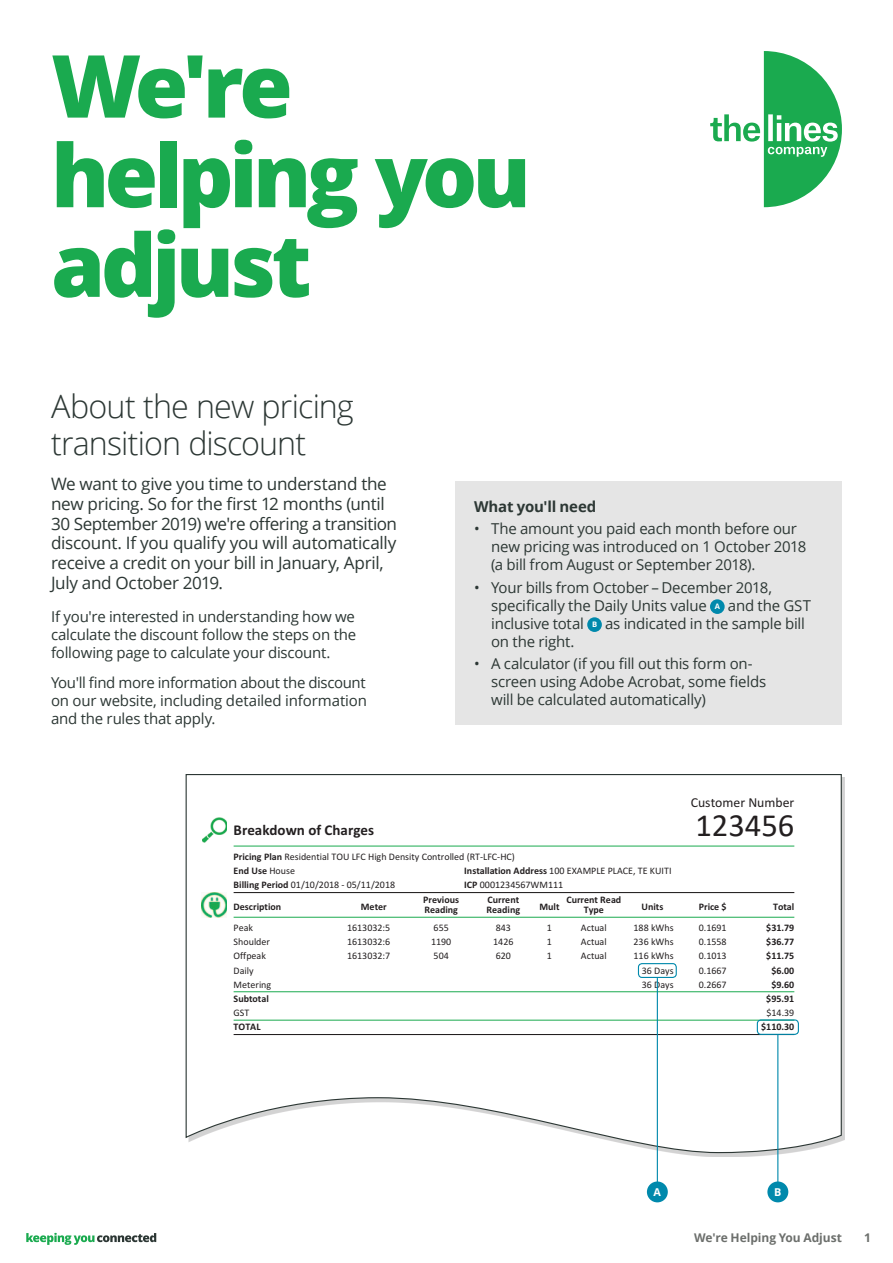
<style>
.page{position:relative;width:893px;height:1263px;background:#fff}
.page>*{position:absolute;margin:0;border:0;box-sizing:border-box;transform-origin:0 0}
.t1{font:800 87px/89.6px "Open Sans";letter-spacing:-.05em;color:#1aaa4f}
.t2{font:32.55px "Calibri";color:#231f20}
.t3{font:300 32.25px/37px "Open Sans";letter-spacing:-.025em;color:#2c3734}
.t4{font:17.1px/19.6px "Open Sans";letter-spacing:-.02em;color:#2c3734}
.t5{font:15px/18px "Open Sans";letter-spacing:-.015em;color:#2c3734}
.t6{font:700 15px "Calibri";color:#231f20}
.t7{font:700 15px "Open Sans";letter-spacing:-.015em;color:#2c3734}
.t8{font:13.8px "Calibri";color:#231f20}
.t9{font:700 12px "Open Sans";letter-spacing:-.005em;color:#6c6f6c}
.t10{font:700 10.8px "Open Sans";color:#fff}
.t11{font:10.05px/14.2px "Calibri";color:#231f20}
.t12{font:700 10.05px/10.6px "Calibri";color:#231f20}
.s1{font-weight:700;font-size:7.5px;color:#fff}
.s2{font-weight:700}
</style>
<div class="page">
<svg style="left:185px;top:774px;width:658px;height:380px"></svg>
<svg style="left:26px;top:1233px;width:130px;height:12px"></svg>
<div style="left:455px;top:481px;width:387px;height:243px;background:#e5e5e5"></div>
<div style="left:710px;top:599px;width:15px;height:15px;background:#0089ac;border-radius:50%"></div>
<div style="left:587px;top:617px;width:15px;height:15px;background:#0089ac;border-radius:50%"></div>
<svg style="left:710px;top:51px;width:132px;height:156px"></svg>
<hr style="left:657px;top:978px;width:1px;height:206px;background:#0089ac">
<hr style="left:777px;top:1035px;width:1px;height:152px;background:#0089ac">
<div style="left:638px;top:963px;width:39px;height:15px;border:1px solid #0089ac;border-radius:4px"></div>
<div style="left:757px;top:1019px;width:42px;height:16px;border:1px solid #0089ac;border-radius:4px"></div>
<div style="left:647px;top:1181px;width:21px;height:21px;background:#0089ac;border-radius:50%"></div>
<div style="left:767px;top:1181px;width:21px;height:21px;background:#0089ac;border-radius:50%"></div>
<h1 class="t1" style="left:51px;top:37px;width:481px">We're helping you adjust</h1>
<h3 class="t3" style="left:51px;top:387px;width:304px">About the new pricing transition discount</h3>
<p class="t4" style="left:51px;top:474px;width:348px">We want to give you time to understand the new pricing. So for the first 12 months (until 30 September 2019) we're offering a transition discount. If you qualify you will automatically receive a credit on your bill in January, April, July and October 2019.</p>
<p class="t5" style="left:51px;top:607px;width:307px;text-align:justify">If you're interested in understanding how we calculate the discount follow the steps on the following page to calculate your discount.</p>
<p class="t5" style="left:51px;top:673px;width:317px;text-align:justify">You'll find more information about the discount on our website, including detailed information and the rules that apply.</p>
<p class="t7" style="left:474px;top:496px;width:124px">What you'll need</p>
<p class="t5" style="left:491px;top:519px;width:317px;text-indent:-17px">• The amount you paid each month before our new pricing was introduced on 1 October 2018 (a bill from August or September 2018).</p>
<p class="t5" style="left:491px;top:578px;width:321px;text-indent:-17px">• Your bills from October – December 2018, specifically the Daily Units value <span class="s1">A</span> and the GST inclusive total <span class="s1">B</span> as indicated in the sample bill on the right.</p>
<p class="t5" style="left:491px;top:654px;width:277px;text-indent:-17px">• A calculator (if you fill out this form on&shy;screen using Adobe Acrobat, some fields will be calculated automatically)</p>
<p class="t8" style="left:691px;top:794px;width:105px">Customer Number</p>
<p class="t6" style="left:234px;top:821px;width:142px">Breakdown of Charges</p>
<h2 class="t2" style="left:695px;top:802px;width:101px">123456</h2>
<p class="t11" style="left:234px;top:849px;width:283px"><span class="s2">Pricing Plan</span> Residential TOU LFC High Density Controlled (RT-LFC-HC)<br><span class="s2">End Use</span> House<br><span class="s2">Billing Period</span> 01/10/2018 - 05/11/2018</p>
<p class="t11" style="left:464px;top:863px;width:209px"><span class="s2">Installation Address</span> 100 EXAMPLE PLACE, TE KUITI<br><span class="s2">ICP</span> 0001234567WM111</p>
<p class="t12" style="left:234px;top:901px;width:49px">Description</p>
<p class="t12" style="left:361px;top:901px;width:27px">Meter</p>
<p class="t12" style="left:423px;top:894px;width:37px">Previous<br>Reading</p>
<p class="t12" style="left:487px;top:894px;width:35px">Current<br>Reading</p>
<p class="t12" style="left:539px;top:901px;width:22px">Mult</p>
<p class="t12" style="left:566px;top:894px;width:56px;text-align:center">Current Read<br>Type</p>
<p class="t12" style="left:641px;top:901px;width:23px">Units</p>
<p class="t12" style="left:699px;top:901px;width:29px">Price $</p>
<p class="t12" style="left:773px;top:901px;width:23px">Total</p>
<p class="t11" style="left:234px;top:920px;width:21px">Peak</p>
<p class="t11" style="left:347px;top:920px;width:45px">1613032:5</p>
<p class="t11" style="left:434px;top:920px;width:17px">655</p>
<p class="t11" style="left:496px;top:920px;width:17px">843</p>
<p class="t11" style="left:547px;top:920px;width:7px">1</p>
<p class="t11" style="left:581px;top:920px;width:27px">Actual</p>
<p class="t11" style="left:634px;top:920px;width:42px">188 kWhs</p>
<p class="t11" style="left:699px;top:920px;width:29px">0.1691</p>
<p class="t12" style="left:766px;top:922px;width:30px">$31.79</p>
<p class="t11" style="left:234px;top:935px;width:38px">Shoulder</p>
<p class="t11" style="left:347px;top:935px;width:45px">1613032:6</p>
<p class="t11" style="left:431px;top:935px;width:22px">1190</p>
<p class="t11" style="left:493px;top:935px;width:22px">1426</p>
<p class="t11" style="left:547px;top:935px;width:7px">1</p>
<p class="t11" style="left:581px;top:935px;width:27px">Actual</p>
<p class="t11" style="left:634px;top:935px;width:42px">236 kWhs</p>
<p class="t11" style="left:699px;top:935px;width:29px">0.1558</p>
<p class="t12" style="left:766px;top:936px;width:30px">$36.77</p>
<p class="t11" style="left:234px;top:949px;width:34px">Offpeak</p>
<p class="t11" style="left:347px;top:949px;width:45px">1613032:7</p>
<p class="t11" style="left:434px;top:949px;width:17px">504</p>
<p class="t11" style="left:496px;top:949px;width:17px">620</p>
<p class="t11" style="left:547px;top:949px;width:7px">1</p>
<p class="t11" style="left:581px;top:949px;width:27px">Actual</p>
<p class="t11" style="left:634px;top:949px;width:42px">116 kWhs</p>
<p class="t11" style="left:699px;top:949px;width:29px">0.1013</p>
<p class="t12" style="left:766px;top:951px;width:30px">$11.75</p>
<p class="t11" style="left:234px;top:963px;width:22px">Daily</p>
<p class="t11" style="left:642px;top:963px;width:33px">36 Days</p>
<p class="t11" style="left:699px;top:963px;width:29px">0.1667</p>
<p class="t12" style="left:771px;top:965px;width:24px">$6.00</p>
<p class="t11" style="left:234px;top:977px;width:39px">Metering</p>
<p class="t11" style="left:642px;top:977px;width:33px">36 Days</p>
<p class="t11" style="left:699px;top:977px;width:29px">0.2667</p>
<p class="t12" style="left:771px;top:979px;width:24px">$9.60</p>
<p class="t12" style="left:234px;top:993px;width:37px">Subtotal</p>
<p class="t12" style="left:766px;top:993px;width:30px">$95.91</p>
<p class="t11" style="left:234px;top:1006px;width:17px">GST</p>
<p class="t11" style="left:766px;top:1006px;width:29px">$14.39</p>
<p class="t12" style="left:234px;top:1022px;width:28px">TOTAL</p>
<p class="t12" style="left:761px;top:1022px;width:35px">$110.30</p>
<p class="t10" style="left:654px;top:1184px;width:9px">A</p>
<p class="t10" style="left:774px;top:1184px;width:9px">B</p>
<p class="t9" style="left:694px;top:1229px;width:149px">We're Helping You Adjust</p>
<p class="t9" style="left:864px;top:1229px;width:8px">1</p>
</div>
